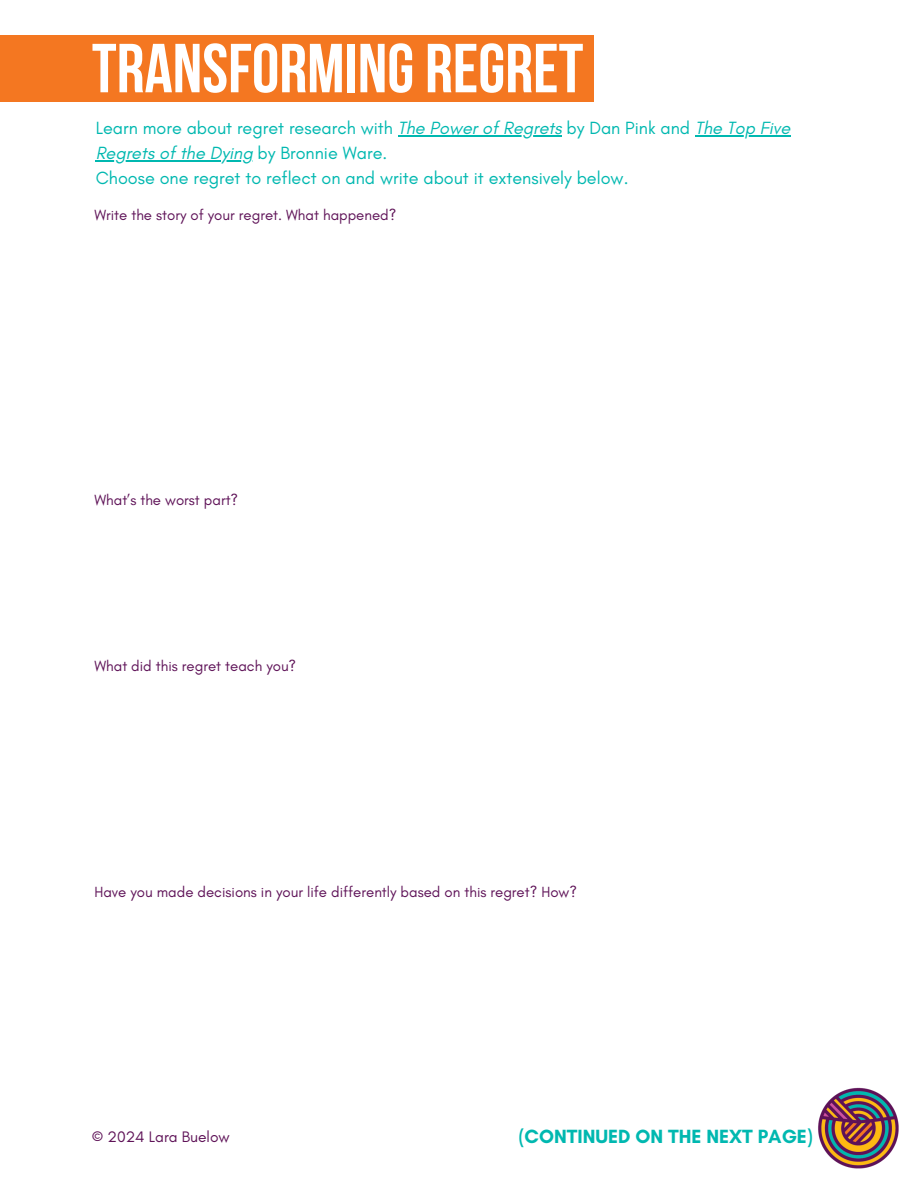
<style>
.page{position:relative;width:918px;height:1188px;background:#fff}
.page>*{position:absolute;margin:0;border:0;box-sizing:border-box;transform-origin:0 0}
.t1{font:69.15px "Bebas Neue Cyrillic";color:#fff}
.t2{font:700 19.5px "Glacial Indifference";color:#00b8b0}
.t3{font:18px/24.8px "Glacial Indifference";color:#00b8b0}
.t4{font:15.45px "Glacial Indifference";color:#5f1358}
.t5{font:15px "Glacial Indifference";color:#5f1358}
.s1{font-style:italic}
</style>
<div class="page">
<div style="left:0;top:35px;width:594px;height:67px;background:#f47721"></div>
<hr style="left:398px;top:135px;width:164px;height:1px;background:#00b8b0">
<hr style="left:695px;top:135px;width:95px;height:1px;background:#00b8b0">
<hr style="left:96px;top:160px;width:157px;height:1px;background:#00b8b0">
<img style="left:818px;top:1087px;width:81px;height:82px">
<h1 class="t1" style="left:92px;top:40px;width:493px">TRANSFORMING REGRET</h1>
<h3 class="t3" style="left:96px;top:116px;width:696px">Learn more about regret research with <span class="s1">The Power of Regrets</span> by Dan Pink and <span class="s1">The Top Five</span></h3>
<p class="t3" style="left:96px;top:140px;width:534px"><span class="s1">Regrets of the Dying</span> by Bronnie Ware.<br>Choose one regret to reflect on and write about it extensively below.</p>
<p class="t5" style="left:94px;top:206px;width:304px">Write the story of your regret. What happened?</p>
<h2 class="t5" style="left:94px;top:491px;width:145px">What’s the worst part?</h2>
<p class="t5" style="left:94px;top:657px;width:203px">What did this regret teach you?</p>
<p class="t5" style="left:94px;top:882px;width:484px">Have you made decisions in your life differently based on this regret? How?</p>
<p class="t4" style="left:92px;top:1127px;width:139px">© 2024 Lara Buelow</p>
<p class="t2" style="left:519px;top:1125px;width:295px">(CONTINUED ON THE NEXT PAGE)</p>
</div>
